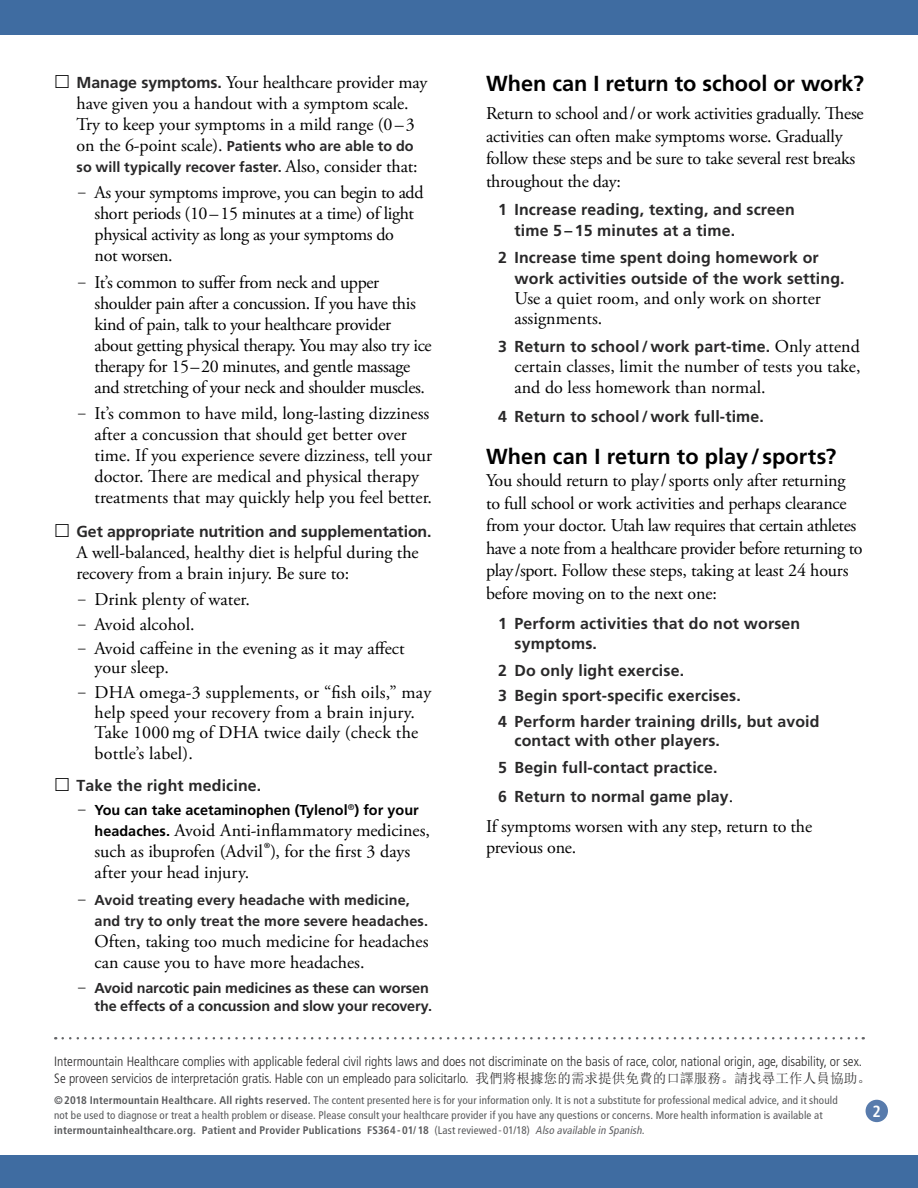
<style>
.page{position:relative;width:918px;height:1188px;background:#fff}
.page>*{position:absolute;margin:0;border:0;box-sizing:border-box;transform-origin:0 0}
.Level_1__h2{font:700 21.75px "Frutiger LT Std";color:#000}
.Level_1__h2-2{font:18px/21px "Adobe Garamond Pro";letter-spacing:-.005em;color:#000}
.Main__p{font:18px/22.6px "Adobe Garamond Pro";letter-spacing:-.015em;color:#000}
.Page_Number{font:700 condensed 16.2px "Frutiger LT Std";color:#fff}
.t1{font:700 15.9px/20.2px "Frutiger LT Std";letter-spacing:.01em;color:#292829}
.t2{font:700 14.4px/21px "Frutiger LT Std";color:#292829}
.t3{font:700 14.4px "Frutiger LT Std";color:#000}
.t4{font:300 condensed 13.5px/16.5px "Frutiger LT Std";color:#292829}
.Footer___h6{font:condensed 10.95px/15px "Frutiger LT Std";letter-spacing:.015em;color:#58595b}
.s1{font-family:"Frutiger LT Std";font-weight:700;font-size:15.9px;color:#292829}
.s2{font-family:"Adobe Garamond Pro";font-weight:400;font-size:18px;color:#000}
.s3{font-size:15px}
.s4{font-family:"Adobe Garamond Pro";font-weight:400;font-size:15px}
.s5{font-family:"Frutiger LT Std";font-weight:700;font-size:14.4px}
.s6{font-size:21px}
.s7{font-family:"Adobe Garamond Pro";font-weight:400;font-size:15px;color:#000}
.s8{font-family:"Sim Sun";font-weight:400;font-stretch:normal}
.s9{font-weight:700}
.s10{font-style:italic;color:#5d5d60}
</style>
<div class="page">
<div style="left:0;top:0;width:918px;height:35px;background:#3f6ca1"></div>
<div style="left:0;top:1156px;width:918px;height:32px;background:#3f6ca1"></div>
<div style="left:866px;top:1100px;width:22px;height:22px;background:#587bac;border-radius:50%"></div>
<svg style="left:63px;top:1037px;width:801px;height:3px"></svg>
<p class="Level_1__h2-2" style="left:77px;top:72px;width:352px"><span class="s1">Manage symptoms.</span> Your healthcare provider may have given you a handout with a symptom scale.<br>Try to keep your symptoms in a mild range (0–3</p>
<p class="t2" style="left:77px;top:136px;width:343px"><span class="s2">on the 6-point scale).</span> Patients who are able to do so will typically recover faster. <span class="s2">Also, consider that:</span></p>
<p class="Level_1__h2-2" style="left:95px;top:183px;width:330px;text-indent:-16px"><span class="s3">–</span> As your symptoms improve, you can begin to add short periods (10–15 minutes at a time) of light physical activity as long as your symptoms do<br>not worsen.</p>
<p class="Level_1__h2-2" style="left:95px;top:272px;width:339px;text-indent:-16px"><span class="s3">–</span> It’s common to suffer from neck and upper shoulder pain after a concussion. If you have this kind of pain, talk to your healthcare provider about getting physical therapy. You may also try ice therapy for 15–20 minutes, and gentle massage and stretching of your neck and shoulder muscles.</p>
<p class="Level_1__h2-2" style="left:95px;top:403px;width:339px;text-indent:-16px"><span class="s3">–</span> It’s common to have mild, long-lasting dizziness after a concussion that should get better over time. If you experience severe dizziness, tell your doctor. There are medical and physical therapy treatments that may quickly help you feel better.</p>
<p class="t1" style="left:77px;top:522px;width:357px">Get appropriate nutrition and supplementation.</p>
<p class="Level_1__h2-2" style="left:77px;top:543px;width:344px">A well-balanced, healthy diet is helpful during the recovery from a brain injury. Be sure to:</p>
<p class="Level_1__h2-2" style="left:78px;top:589px;width:173px"><span class="s3">–</span> Drink plenty of water.</p>
<p class="Level_1__h2-2" style="left:78px;top:614px;width:118px"><span class="s3">–</span> Avoid alcohol.</p>
<p class="Level_1__h2-2" style="left:95px;top:639px;width:312px;line-height:19.5px;text-indent:-16px"><span class="s3">–</span> Avoid caffeine in the evening as it may affect your sleep.</p>
<p class="Level_1__h2-2" style="left:95px;top:682px;width:338px;line-height:20.5px;text-indent:-16px"><span class="s3">–</span> DHA omega-3 supplements, or “fish oils,” may help speed your recovery from a brain injury.<br>Take 1000mg of DHA twice daily (check the bottle’s label).</p>
<p class="t1" style="left:77px;top:775px;width:186px">Take the right medicine.</p>
<p class="t3" style="left:78px;top:801px;width:342px"><span class="s4">–</span> You can take acetaminophen (Tylenol<sup>®</sup>) for your</p>
<p class="Level_1__h2-2" style="left:95px;top:820px;width:337px"><span class="s5">headaches.</span> Avoid Anti-inflammatory medicines, such as ibuprofen (Advil<span class="s6">®</span>), for the first 3 days after your head injury.</p>
<p class="t2" style="left:95px;top:889px;width:335px;text-indent:-16px"><span class="s7">–</span> Avoid treating every headache with medicine, and try to only treat the more severe headaches.</p>
<p class="Level_1__h2-2" style="left:95px;top:931px;width:336px">Often, taking too much medicine for headaches can cause you to have more headaches.</p>
<p class="t2" style="left:78px;top:978px;width:355px;line-height:18.8px;text-align:right"><span class="s7">–</span> Avoid narcotic pain medicines as these can worsen the effects of a concussion and slow your recovery.</p>
<p class="Level_1__h2" style="left:486px;top:71px;width:379px">When can I return to school or work?</p>
<p class="Main__p" style="left:486px;top:103px;width:379px">Return to school and/or work activities gradually. These activities can often make symptoms worse. Gradually follow these steps and be sure to take several rest breaks throughout the day:</p>
<p class="t1" style="left:514px;top:200px;width:282px;text-indent:-16px">1 Increase reading, texting, and screen time 5 – 15 minutes at a time.</p>
<p class="t1" style="left:514px;top:248px;width:332px;text-indent:-16px">2 Increase time spent doing homework or work activities outside of the work setting.</p>
<p class="Level_1__h2-2" style="left:514px;top:289px;width:308px;line-height:20.2px">Use a quiet room, and only work on shorter assignments.</p>
<p class="t1" style="left:498px;top:336px;width:363px">3 Return to school/work part-time. <span class="s2">Only attend</span></p>
<p class="Level_1__h2-2" style="left:514px;top:356px;width:348px">certain classes, limit the number of tests you take, and do less homework than normal.</p>
<p class="t1" style="left:498px;top:406px;width:268px">4 Return to school/work full-time.</p>
<p class="Level_1__h2" style="left:486px;top:443px;width:352px">When can I return to play/ sports?</p>
<p class="Level_1__h2-2" style="left:486px;top:470px;width:378px;line-height:22.6px">You should return to play/sports only after returning to full school or work activities and perhaps clearance from your doctor. Utah law requires that certain athletes have a note from a healthcare provider before returning to play/sport. Follow these steps, taking at least 24 hours before moving on to the next one:</p>
<p class="t1" style="left:515px;top:614px;width:287px;line-height:19.5px;text-indent:-16px">1 Perform activities that do not worsen symptoms.</p>
<p class="t1" style="left:498px;top:660px;width:188px">2 Do only light exercise.</p>
<p class="t1" style="left:498px;top:686px;width:244px">3 Begin sport-specific exercises.</p>
<p class="t1" style="left:515px;top:711px;width:307px;line-height:19.5px;text-indent:-16px">4 Perform harder training drills, but avoid contact with other players.</p>
<p class="t1" style="left:498px;top:758px;width:221px">5 Begin full-contact practice.</p>
<p class="t1" style="left:498px;top:787px;width:237px">6 Return to normal game play<span class="s2">.</span></p>
<p class="Main__p" style="left:486px;top:817px;width:328px;line-height:21px">If symptoms worsen with any step, return to the previous one.</p>
<p class="t4" style="left:54px;top:1053px;width:818px">Intermountain Healthcare complies with applicable federal civil rights laws and does not discriminate on the basis of race, color, national origin, age, disability, or sex.<br>Se proveen servicios de interpretación gratis. Hable con un empleado para solicitarlo. <span class="s8">我們將根據您的需求提供免費的口譯服務。請找尋工作人員協助。</span></p>
<p class="Footer___h6" style="left:54px;top:1093px;width:785px"><span class="s9">©2018 Intermountain Healthcare. All rights reserved.</span> The content presented here is for your information only. It is not a substitute for professional medical advice, and it should not be used to diagnose or treat a health problem or disease. Please consult your healthcare provider if you have any questions or concerns. More health information is available at <span class="s9">intermountainhealthcare.org. Patient and Provider Publications FS364-01/18</span> (Last reviewed-01/18) <span class="s10">Also available in Spanish.</span></p>
<p class="Page_Number" style="left:873px;top:1101px;width:10px">2</p>
</div>
